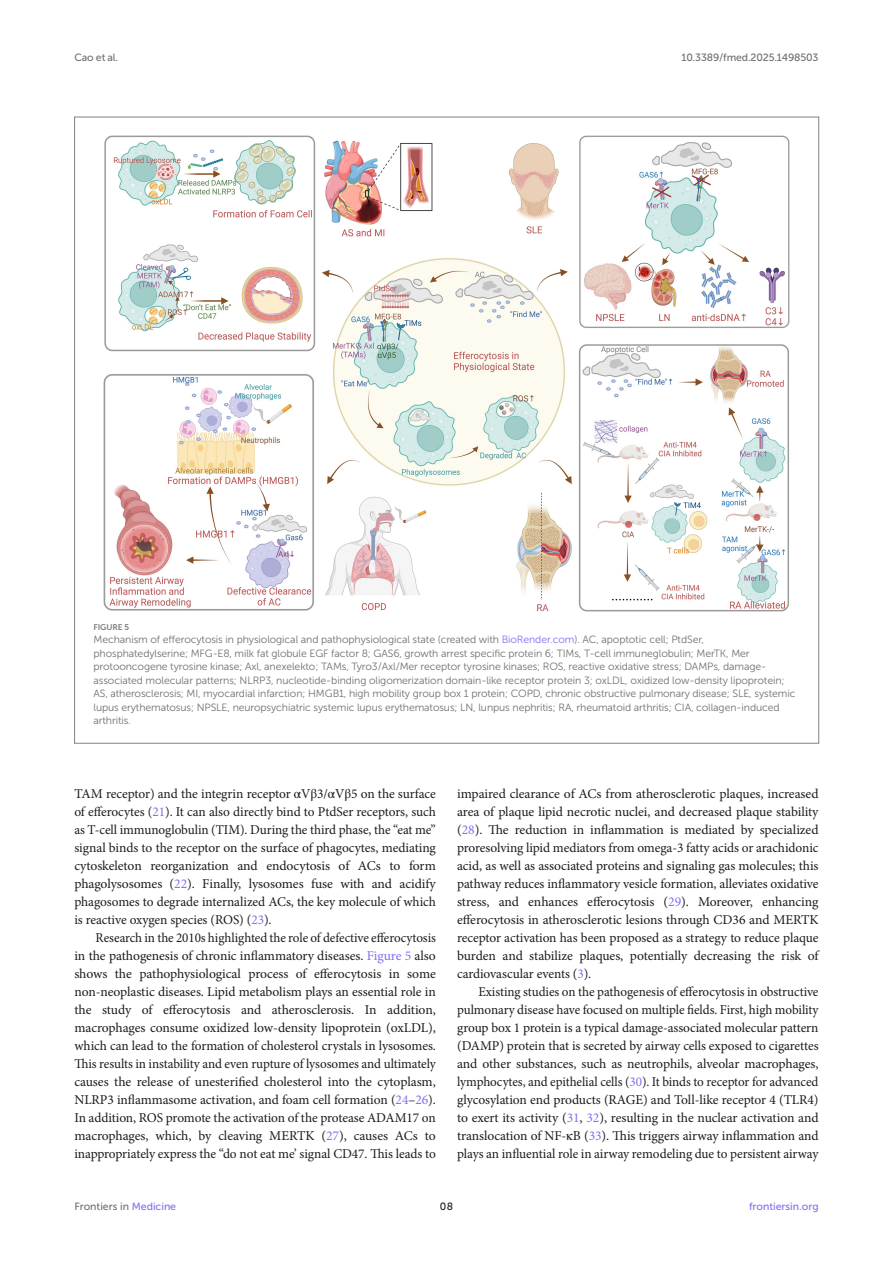
<style>
.page{position:relative;width:893px;height:1263px;background:#fff}
.page>*{position:absolute;margin:0;border:0;box-sizing:border-box;transform-origin:0 0}
.TEXT{font:13.5px/18px "Minion Pro";letter-spacing:-.005em;color:#1b1c1b;text-align:justify}
.FIG_LEG{font:10.5px/13.5px "Museo Sans 300";letter-spacing:-.01em;color:#706f70}
.t1{font:10.5px "Museo Sans 500";letter-spacing:-.015em;color:#706f70}
.t2{font:10.5px "Museo Sans 500";color:#856df0}
.t3{font:10.5px "Museo Sans 500";color:#1b1c1b}
.FIG_HD{font:8.25px "Museo Sans 700";letter-spacing:-.01em;color:#7e7f7f}
.s1{color:#856df0}
.s2{font-family:"STIX General"}
</style>
<div class="page">
<img style="left:104px;top:136px;width:685px;height:475px">
<p class="t1" style="left:74px;top:51px;width:45px">Cao et al.</p>
<p class="t1" style="left:681px;top:51px;width:139px">10.3389/fmed.2025.1498503</p>
<p class="FIG_HD" style="left:94px;top:622px;width:37px">FIGURE 5</p>
<p class="FIG_LEG" style="left:94px;top:633px;width:703px">Mechanism of efferocytosis in physiological and pathophysiological state (created with <span class="s1">BioRender.com</span>). AC, apoptotic cell; PtdSer, phosphatedylserine; MFG-E8, milk fat globule EGF factor 8; GAS6, growth arrest specific protein 6; TIMs, T-cell immuneglobulin; MerTK, Mer protooncogene tyrosine kinase; Axl, anexelekto; TAMs, Tyro3/Axl/Mer receptor tyrosine kinases; ROS, reactive oxidative stress; DAMPs, damage&shy;associated molecular patterns; NLRP3, nucleotide-binding oligomerization domain-like receptor protein 3; oxLDL, oxidized low-density lipoprotein; AS, atherosclerosis; MI, myocardial infarction; HMGB1, high mobility group box 1 protein; COPD, chronic obstructive pulmonary disease; SLE, systemic lupus erythematosus; NPSLE, neuropsychiatric systemic lupus erythematosus; LN, lunpus nephritis; RA, rheumatoid arthritis; CIA, collagen-induced arthritis.</p>
<p class="TEXT" style="left:74px;top:785px;width:363px">TAM receptor) and the integrin receptor <span class="s2">α</span>V<span class="s2">β</span>3/<span class="s2">α</span>V<span class="s2">β</span>5 on the surface of efferocytes (<span class="s1">21</span>). It can also directly bind to PtdSer receptors, such as T-cell immunoglobulin (TIM). During the third phase, the “eat me” signal binds to the receptor on the surface of phagocytes, mediating cytoskeleton reorganization and endocytosis of ACs to form phagolysosomes (<span class="s1">22</span>). Finally, lysosomes fuse with and acidify phagosomes to degrade internalized ACs, the key molecule of which is reactive oxygen species (ROS) (<span class="s1">23</span>).</p>
<p class="TEXT" style="left:74px;top:929px;width:363px;text-indent:21px">Research in the 2010s highlighted the role of defective efferocytosis in the pathogenesis of chronic inflammatory diseases. <span class="s1">Figure 5</span> also shows the pathophysiological process of efferocytosis in some non-neoplastic diseases. Lipid metabolism plays an essential role in the study of efferocytosis and atherosclerosis. In addition, macrophages consume oxidized low-density lipoprotein (oxLDL), which can lead to the formation of cholesterol crystals in lysosomes.<br>This results in instability and even rupture of lysosomes and ultimately causes the release of unesterified cholesterol into the cytoplasm, NLRP3 inflammasome activation, and foam cell formation (<span class="s1">24</span>–<span class="s1">26</span>).<br>In addition, ROS promote the activation of the protease ADAM17 on macrophages, which, by cleaving MERTK (<span class="s1">27</span>), causes ACs to inappropriately express the “do not eat me’ signal CD47. This leads to</p>
<p class="TEXT" style="left:457px;top:785px;width:363px">impaired clearance of ACs from atherosclerotic plaques, increased area of plaque lipid necrotic nuclei, and decreased plaque stability (<span class="s1">28</span>). The reduction in inflammation is mediated by specialized proresolving lipid mediators from omega-3 fatty acids or arachidonic acid, as well as associated proteins and signaling gas molecules; this pathway reduces inflammatory vesicle formation, alleviates oxidative stress, and enhances efferocytosis (<span class="s1">29</span>). Moreover, enhancing efferocytosis in atherosclerotic lesions through CD36 and MERTK receptor activation has been proposed as a strategy to reduce plaque burden and stabilize plaques, potentially decreasing the risk of cardiovascular events (<span class="s1">3</span>).</p>
<p class="TEXT" style="left:457px;top:983px;width:363px;text-indent:21px">Existing studies on the pathogenesis of efferocytosis in obstructive pulmonary disease have focused on multiple fields. First, high mobility group box 1 protein is a typical damage-associated molecular pattern (DAMP) protein that is secreted by airway cells exposed to cigarettes and other substances, such as neutrophils, alveolar macrophages, lymphocytes, and epithelial cells (<span class="s1">30</span>). It binds to receptor for advanced glycosylation end products (RAGE) and Toll-like receptor 4 (TLR4) to exert its activity (<span class="s1">31</span>, <span class="s1">32</span>), resulting in the nuclear activation and translocation of NF-<span class="s2">κ</span>B (<span class="s1">33</span>). This triggers airway inflammation and plays an influential role in airway remodeling due to persistent airway</p>
<p class="t1" style="left:74px;top:1200px;width:103px">Frontiers in <span class="s1">Medicine</span></p>
<p class="t3" style="left:440px;top:1200px;width:15px">08</p>
<p class="t2" style="left:749px;top:1200px;width:71px">frontiersin.org</p>
</div>
